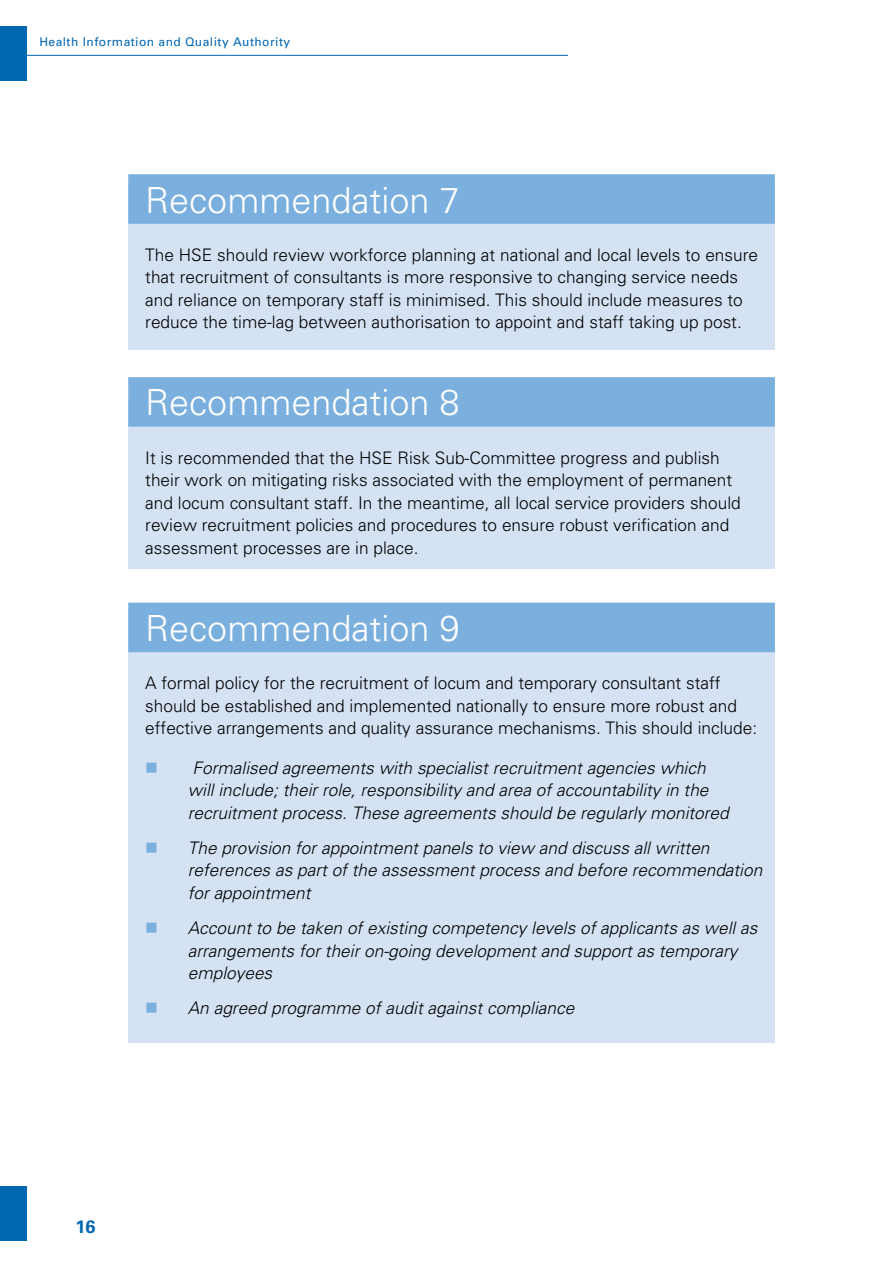
<style>
.page{position:relative;width:894px;height:1263px;background:#fff}
.page>*{position:absolute;margin:0;border:0;box-sizing:border-box;transform-origin:0 0}
.t1{font:300 36px "Univers";color:#fff}
.t2{font:700 18px "Univers";color:#0067b1}
.t3{font:300 17.25px/22.5px "Univers";color:#000}
.t4{font:italic 300 17.25px/22.5px "Univers";color:#000}
.t5{font:12px "Univers";letter-spacing:.04em;color:#0067b1}
.s1{color:#7aafde}
</style>
<div class="page">
<div style="left:0;top:26px;width:27px;height:55px;background:#0067b1"></div>
<hr style="left:16px;top:55px;width:552px;height:1px;background:#0067b1">
<div style="left:0;top:1185px;width:27px;height:55px;background:#0067b1"></div>
<div style="left:128px;top:184px;width:646px;height:165px;background:#d5e2f4"></div>
<div style="left:128px;top:400px;width:646px;height:168px;background:#d5e2f4"></div>
<div style="left:128px;top:613px;width:646px;height:429px;background:#d5e2f4"></div>
<div style="left:128px;top:174px;width:646px;height:50px;background:#7aafde"></div>
<div style="left:128px;top:377px;width:646px;height:49px;background:#7aafde"></div>
<div style="left:128px;top:602px;width:646px;height:50px;background:#7aafde"></div>
<p class="t5" style="left:39px;top:34px;width:252px">Health Information and Quality Authority</p>
<h1 class="t1" style="left:145px;top:178px;width:316px">Recommendation 7</h1>
<p class="t3" style="left:145px;top:243px;width:614px">The HSE should review workforce planning at national and local levels to ensure that recruitment of consultants is more responsive to changing service needs and reliance on temporary staff is minimised. This should include measures to reduce the time-lag between authorisation to appoint and staff taking up post.</p>
<h1 class="t1" style="left:145px;top:381px;width:316px">Recommendation 8</h1>
<p class="t3" style="left:145px;top:445px;width:597px">It is recommended that the HSE Risk Sub-Committee progress and publish their work on mitigating risks associated with the employment of permanent and locum consultant staff. In the meantime, all local service providers should review recruitment policies and procedures to ensure robust verification and assessment processes are in place.</p>
<h1 class="t1" style="left:145px;top:606px;width:316px">Recommendation 9</h1>
<p class="t3" style="left:145px;top:671px;width:613px">A formal policy for the recruitment of locum and temporary consultant staff should be established and implemented nationally to ensure more robust and effective arrangements and quality assurance mechanisms. This should include:</p>
<p class="t4" style="left:188px;top:755px;width:542px;text-indent:-43px"><span class="s1">■</span> Formalised agreements with specialist recruitment agencies which will include; their role, responsibility and area of accountability in the recruitment process. These agreements should be regularly monitored</p>
<p class="t4" style="left:188px;top:835px;width:576px;text-indent:-43px"><span class="s1">■</span> The provision for appointment panels to view and discuss all written references as part of the assessment process and before recommendation for appointment</p>
<p class="t4" style="left:188px;top:916px;width:571px;text-indent:-43px"><span class="s1">■</span> Account to be taken of existing competency levels of applicants as well as arrangements for their on-going development and support as temporary employees</p>
<p class="t4" style="left:145px;top:996px;width:430px"><span class="s1">■</span> An agreed programme of audit against compliance</p>
<p class="t2" style="left:75px;top:1214px;width:22px">16</p>
</div>
